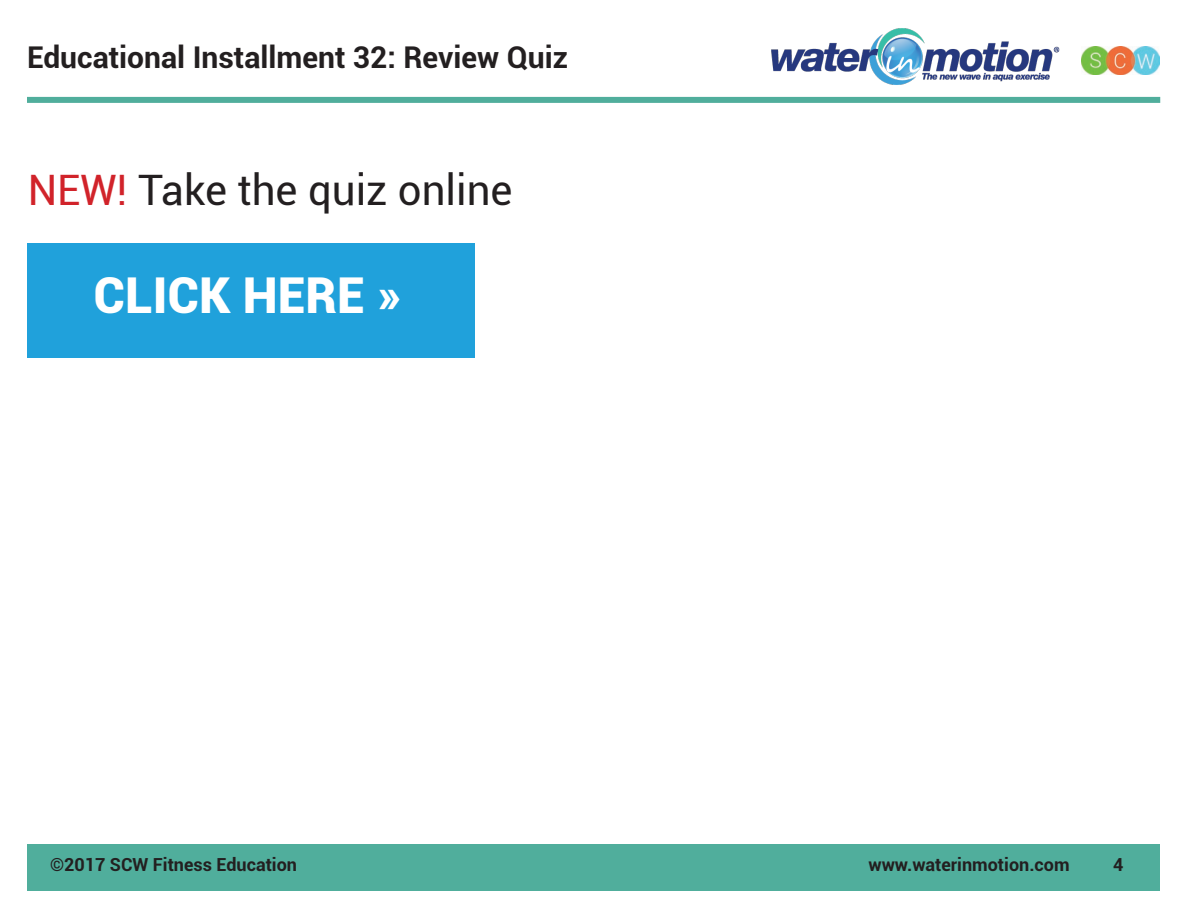
<style>
.page{position:relative;width:1188px;height:918px;background:#fff}
.page>*{position:absolute;margin:0;border:0;box-sizing:border-box;transform-origin:0 0}
.t1{font:900 49.5px "Roboto";color:#fff}
.List_Paragraph{font:42px "Roboto";color:#231f20}
.t2{font:700 30px "Roboto";color:#231f20}
.t3{font:700 18px "Roboto";color:#231f20}
.s1{color:#d1232a}
</style>
<div class="page">
<div style="left:28px;top:844px;width:1132px;height:46px;background:#50ae9c"></div>
<img style="left:771px;top:28px;width:289px;height:57px">
<img style="left:1081px;top:47px;width:79px;height:28px">
<div style="left:27px;top:97px;width:1133px;height:6px;background:#50ae9c"></div>
<div style="left:28px;top:243px;width:447px;height:114px;background:#20a1db"></div>
<h3 class="t2" style="left:27px;top:36px;width:543px">Educational Installment 32: Review Quiz</h3>
<p class="List_Paragraph" style="left:28px;top:161px;width:486px"><span class="s1">NEW!</span> Take the quiz online</p>
<p class="t1" style="left:93px;top:260px;width:311px">CLICK HERE »</p>
<p class="t3" style="left:50px;top:852px;width:249px">©2017 SCW Fitness Education</p>
<p class="t3" style="left:868px;top:852px;width:203px">www.waterinmotion.com</p>
<p class="t3" style="left:1113px;top:852px;width:12px">4</p>
</div>
